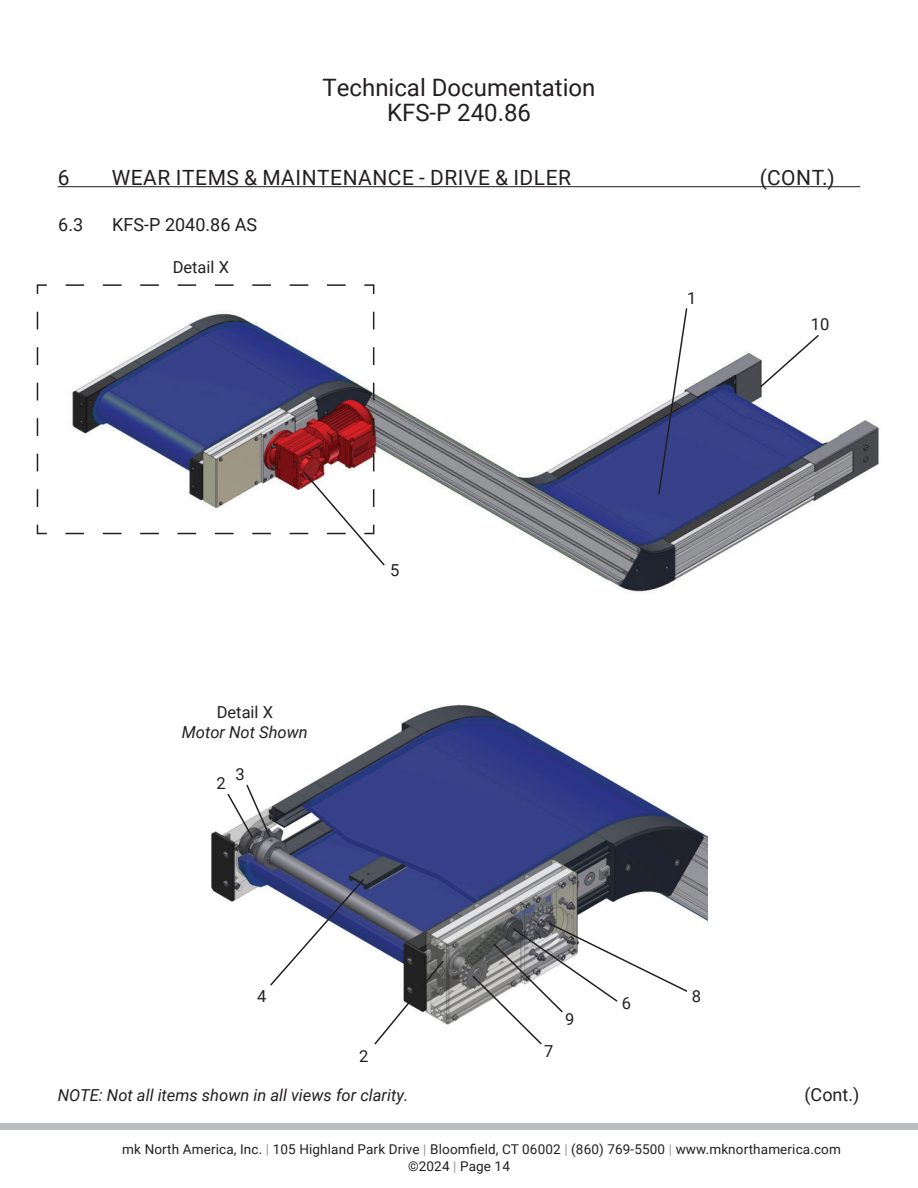
<style>
.page{position:relative;width:918px;height:1188px;background:#fff}
.page>*{position:absolute;margin:0;border:0;box-sizing:border-box;transform-origin:0 0}
.t1{font:24px/25.5px "Roboto";color:#231f20;text-align:center}
.t2{font:21px "Roboto";letter-spacing:.025em;color:#231f20}
.t3{font:18px "Roboto";color:#231f20}
.t4{font:italic 16.5px "Roboto";color:#231f20}
.t5{font:16.5px "Roboto";color:#231f20}
.t6{font:13.5px/16.2px "Roboto";letter-spacing:.01em;color:#231f20}
.s1{color:#939598}
</style>
<div class="page">
<div style="left:0;top:1123px;width:918px;height:7px;background:#bcbdc0"></div>
<img style="left:211px;top:704px;width:497px;height:321px">
<img style="left:386px;top:352px;width:494px;height:240px">
<hr style="left:58px;top:186px;width:802px;height:1px;background:#231f20">
<svg style="left:759px;top:335px;width:61px;height:54px"></svg>
<svg style="left:657px;top:308px;width:31px;height:188px"></svg>
<svg style="left:36px;top:284px;width:339px;height:251px"></svg>
<svg style="left:226px;top:783px;width:45px;height:56px"></svg>
<svg style="left:269px;top:878px;width:96px;height:109px"></svg>
<svg style="left:65px;top:303px;width:321px;height:263px"></svg>
<svg style="left:373px;top:959px;width:72px;height:86px"></svg>
<svg style="left:471px;top:921px;width:218px;height:124px"></svg>
<h1 class="t1" style="left:323px;top:73px;width:274px">Technical Documentation<br>KFS-P 240.86</h1>
<h2 class="t2" style="left:58px;top:163px;width:13px">6</h2>
<h2 class="t2" style="left:112px;top:163px;width:461px">WEAR ITEMS &amp; MAINTENANCE - DRIVE &amp; IDLER</h2>
<h2 class="t2" style="left:760px;top:163px;width:77px">(CONT.)</h2>
<h3 class="t3" style="left:58px;top:212px;width:26px">6.3</h3>
<h3 class="t3" style="left:112px;top:212px;width:147px">KFS-P 2040.86 AS</h3>
<p class="t5" style="left:173px;top:255px;width:58px">Detail X</p>
<p class="t5" style="left:217px;top:701px;width:58px">Detail X</p>
<p class="t4" style="left:182px;top:721px;width:127px">Motor Not Shown</p>
<p class="t5" style="left:216px;top:771px;width:11px">2</p>
<p class="t5" style="left:235px;top:763px;width:11px">3</p>
<p class="t5" style="left:390px;top:558px;width:11px">5</p>
<p class="t5" style="left:257px;top:984px;width:11px">4</p>
<p class="t5" style="left:359px;top:1044px;width:11px">2</p>
<p class="t5" style="left:687px;top:286px;width:11px">1</p>
<p class="t5" style="left:811px;top:313px;width:20px">10</p>
<p class="t5" style="left:544px;top:1040px;width:11px">7</p>
<p class="t5" style="left:565px;top:1008px;width:11px">9</p>
<p class="t5" style="left:622px;top:992px;width:11px">6</p>
<p class="t5" style="left:692px;top:984px;width:11px">8</p>
<p class="t4" style="left:58px;top:1083px;width:352px">NOTE: Not all items shown in all views for clarity.</p>
<h3 class="t3" style="left:804px;top:1082px;width:56px">(Cont.)</h3>
<p class="t6" style="left:408px;top:1141px;width:434px;text-indent:-286px">mk North America, Inc. <span class="s1">|</span> 105 Highland Park Drive <span class="s1">|</span> Bloomfield, CT 06002 <span class="s1">|</span> (860) 769-5500 <span class="s1">|</span> www.mknorthamerica.com ©2024 <span class="s1">|</span> Page 14</p>
</div>
